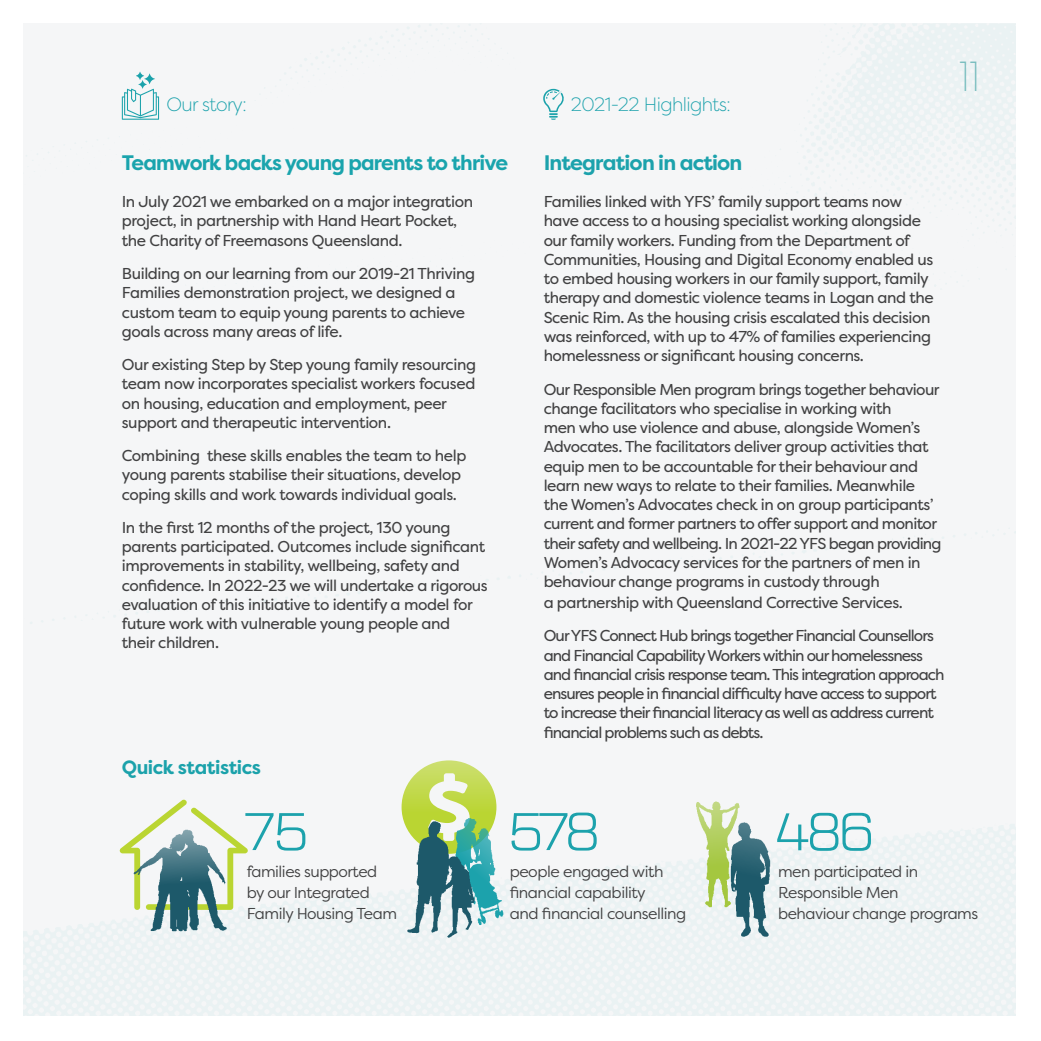
<style>
.page{position:relative;width:1041px;height:1041px;background:#fff}
.page>*{position:absolute;margin:0;border:0;box-sizing:border-box;transform-origin:0 0}
.Body_Text{font:300 52.5px "Erbaum";letter-spacing:-.1em;color:#1ca2ac}
.t1{font:300 42px "Dystopian";color:#76bcbd}
.t2{font:700 21px "Filson Pro";letter-spacing:-.04em;color:#1aa4ad}
.t3{font:700 21px "Filson Pro";letter-spacing:-.04em;color:#1ca2ac}
.t4{font:300 19.25px "Filson Pro";letter-spacing:-.03em;color:#1ca2ac}
.t5{font:700 19.25px "Filson Pro";letter-spacing:-.025em;color:#1ba2ab}
.t6{font:15.75px/19.2px "Filson Pro";letter-spacing:-.03em;color:#414142}
.t7{font:15.75px/19.2px "Filson Pro";letter-spacing:-.06em;color:#414142}
.Body_Text-2{font:15.75px/21px "Filson Pro";letter-spacing:-.03em;color:#414142}
</style>
<div class="page">
<img style="left:23px;top:23px;width:993px;height:993px">
<svg style="left:401px;top:760px;width:95px;height:93px"></svg>
<img style="left:452px;top:812px;width:54px;height:113px">
<img style="left:406px;top:820px;width:69px;height:118px">
<img style="left:91px;top:792px;width:12px;height:109px">
<svg style="left:119px;top:799px;width:129px;height:110px"></svg>
<img style="left:133px;top:825px;width:99px;height:106px">
<img style="left:696px;top:799px;width:43px;height:109px">
<img style="left:729px;top:821px;width:42px;height:120px">
<svg style="left:542px;top:89px;width:22px;height:31px"></svg>
<svg style="left:122px;top:72px;width:37px;height:48px"></svg>
<p class="t4" style="left:166px;top:92px;width:82px">Our story:</p>
<p class="t4" style="left:570px;top:92px;width:161px">2021-22 Highlights:</p>
<p class="t2" style="left:122px;top:150px;width:388px">Teamwork backs young parents to thrive</p>
<p class="t6" style="left:122px;top:192px;width:353px">In July 2021 we embarked on a major integration</p>
<p class="t6" style="left:122px;top:211px;width:337px">project, in partnership with Hand Heart Pocket,</p>
<p class="t6" style="left:122px;top:230px;width:282px">the Charity of Freemasons Queensland.</p>
<p class="t6" style="left:122px;top:263px;width:355px">Building on our learning from our 2019-21 Thriving</p>
<p class="t6" style="left:122px;top:283px;width:335px">Families demonstration project, we designed a</p>
<p class="t6" style="left:122px;top:302px;width:345px">custom team to equip young parents to achieve</p>
<p class="t6" style="left:122px;top:321px;width:222px">goals across many areas of life.</p>
<p class="t6" style="left:122px;top:354px;width:356px">Our existing Step by Step young family resourcing</p>
<p class="t6" style="left:122px;top:374px;width:355px">team now incorporates specialist workers focused</p>
<p class="t6" style="left:122px;top:393px;width:326px">on housing, education and employment, peer</p>
<p class="t6" style="left:122px;top:412px;width:271px">support and therapeutic intervention.</p>
<p class="t6" style="left:122px;top:445px;width:346px">Combining these skills enables the team to help</p>
<p class="t6" style="left:122px;top:465px;width:341px">young parents stabilise their situations, develop</p>
<p class="t6" style="left:122px;top:484px;width:336px">coping skills and work towards individual goals.</p>
<p class="t6" style="left:122px;top:517px;width:330px">In the first 12 months of the project, 130 young</p>
<p class="t6" style="left:122px;top:536px;width:365px">parents participated. Outcomes include significant improvements in stability, wellbeing, safety and</p>
<p class="t6" style="left:122px;top:575px;width:367px">confidence. In 2022-23 we will undertake a rigorous evaluation of this initiative to identify a model for</p>
<p class="t6" style="left:122px;top:613px;width:330px">future work with vulnerable young people and</p>
<p class="t6" style="left:122px;top:633px;width:99px">their children.</p>
<p class="t3" style="left:543px;top:150px;width:200px">Integration in action</p>
<p class="t6" style="left:543px;top:192px;width:391px">Families linked with YFS’ family support teams now have access to a housing specialist working alongside our family workers. Funding from the Department of Communities, Housing and Digital Economy enabled us to embed housing workers in our family support, family therapy and domestic violence teams in Logan and the Scenic Rim. As the housing crisis escalated this decision was reinforced, with up to 47% of families experiencing homelessness or significant housing concerns.</p>
<p class="t6" style="left:543px;top:379px;width:399px">Our Responsible Men program brings together behaviour change facilitators who specialise in working with<br>men who use violence and abuse, alongside Women’s Advocates. The facilitators deliver group activities that equip men to be accountable for their behaviour and learn new ways to relate to their families. Meanwhile the Women’s Advocates check in on group participants’ current and former partners to offer support and monitor their safety and wellbeing. In 2021-22 YFS began providing Women’s Advocacy services for the partners of men in behaviour change programs in custody through</p>
<p class="t6" style="left:543px;top:592px;width:360px">a partnership with Queensland Corrective Services.</p>
<p class="t7" style="left:543px;top:626px;width:402px">Our YFS Connect Hub brings together Financial Counsellors and Financial Capability Workers within our homelessness and financial crisis response team. This integration approach ensures people in financial difficulty have access to support to increase their financial literacy as well as address current financial problems such as debts.</p>
<p class="t1" style="left:959px;top:52px;width:22px">11</p>
<p class="t5" style="left:122px;top:755px;width:141px">Quick statistics</p>
<p class="Body_Text" style="left:243px;top:796px;width:70px">75</p>
<p class="Body_Text-2" style="left:247px;top:860px;width:152px">families supported by our Integrated<br>Family Housing Team</p>
<p class="Body_Text" style="left:506px;top:796px;width:96px">578</p>
<p class="Body_Text-2" style="left:509px;top:860px;width:178px">people engaged with financial capability<br>and financial counselling</p>
<p class="Body_Text" style="left:774px;top:796px;width:104px">486</p>
<p class="Body_Text-2" style="left:778px;top:861px;width:202px">men participated in<br>Responsible Men<br>behaviour change programs</p>
</div>
